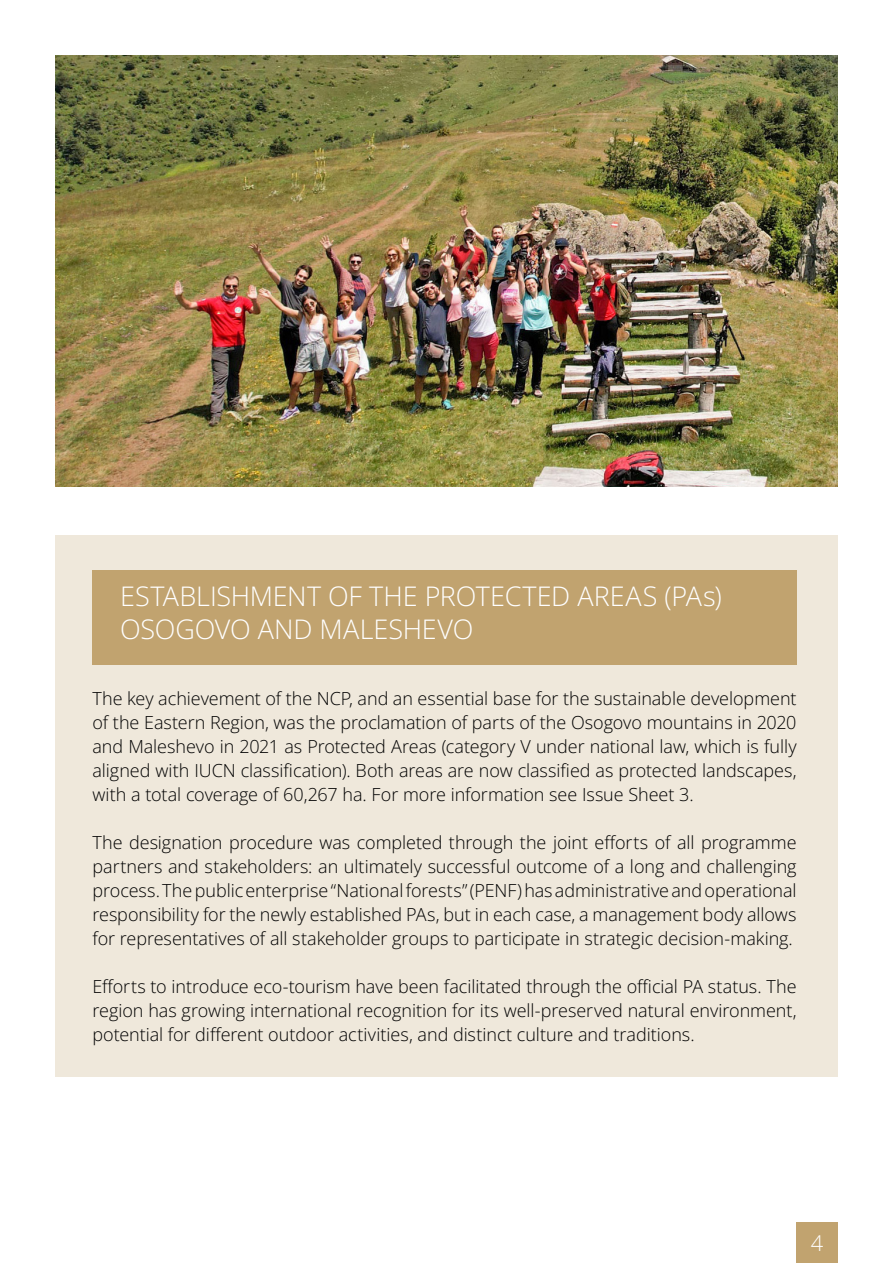
<style>
.page{position:relative;width:893px;height:1263px;background:#fff}
.page>*{position:absolute;margin:0;border:0;box-sizing:border-box;transform-origin:0 0}
.t1{font:300 27px/33px "Open Sans";letter-spacing:-.005em;color:#fff}
.t2{font:300 21.9px "Open Sans";color:#fff}
.t3{font:300 18px/24px "Open Sans";color:#000;text-align:justify}
</style>
<div class="page">
<div style="left:55px;top:536px;width:783px;height:541px;background:#efe8db"></div>
<img style="left:55px;top:55px;width:783px;height:431px">
<div style="left:92px;top:570px;width:705px;height:95px;background:#c1a36f"></div>
<div style="left:796px;top:1222px;width:42px;height:41px;background:#c1a36f"></div>
<h1 class="t1" style="left:120px;top:579px;width:603px">ESTABLISHMENT OF THE PROTECTED AREAS (PAs)<br>OSOGOVO AND MALESHEVO</h1>
<p class="t3" style="left:92px;top:686px;width:706px">The key achievement of the NCP, and an essential base for the sustainable development of the Eastern Region, was the proclamation of parts of the Osogovo mountains in 2020 and Maleshevo in 2021 as Protected Areas (category V under national law, which is fully aligned with IUCN classification). Both areas are now classified as protected landscapes, with a total coverage of 60,267 ha. For more information see Issue Sheet 3.</p>
<p class="t3" style="left:92px;top:830px;width:706px">The designation procedure was completed through the joint efforts of all programme partners and stakeholders: an ultimately successful outcome of a long and challenging process. The public enterprise “National forests” (PENF) has administrative and operational responsibility for the newly established PAs, but in each case, a management body allows for representatives of all stakeholder groups to participate in strategic decision-making.</p>
<p class="t3" style="left:92px;top:974px;width:706px">Efforts to introduce eco-tourism have been facilitated through the official PA status. The region has growing international recognition for its well-preserved natural environment, potential for different outdoor activities, and distinct culture and traditions.</p>
<p class="t2" style="left:811px;top:1228px;width:14px">4</p>
</div>
